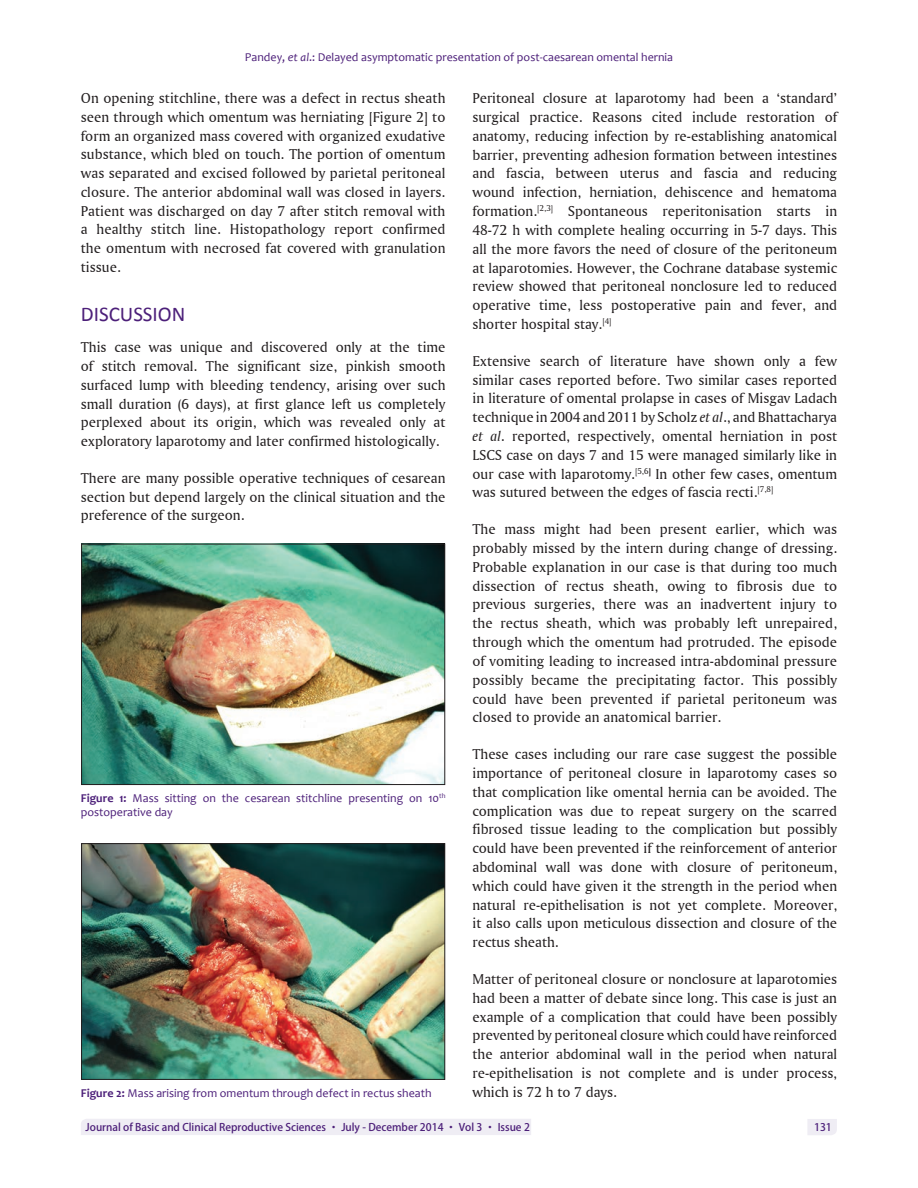
<style>
.page{position:relative;width:918px;height:1188px;background:#fff}
.page>*{position:absolute;margin:0;border:0;box-sizing:border-box;transform-origin:0 0}
.t1{font:21px "Calibri";color:#4c1f79}
.TX{font:15px/18.8px "Amerigo BT Roman A";color:#231f20;text-align:justify}
.FGC{font:12px/14.4px "Candara";color:#4c1f79}
.FOLIO_R{font:10.5px "Adobe Heiti Std";color:#4c1f79}
.s1{font-style:italic}
.s2{font-weight:700}
.s3{font-family:"Amerigo BT Italic A"}
</style>
<div class="page">
<div style="left:81px;top:1119px;width:450px;height:16px;background:#efedf4"></div>
<svg style="left:807px;top:1119px;width:30px;height:16px"></svg>
<img style="left:83px;top:546px;width:360px;height:237px">
<div style="left:81px;top:544px;width:364px;height:241px;border:1px solid #231f20"></div>
<img style="left:83px;top:845px;width:360px;height:233px">
<div style="left:81px;top:843px;width:364px;height:237px;border:1px solid #231f20"></div>
<p class="FGC" style="left:245px;top:50px;width:430px">Pandey, <span class="s1">et al</span>.: Delayed asymptomatic presentation of post‑caesarean omental hernia</p>
<p class="TX" style="left:81px;top:89px;width:366px">On opening stitchline, there was a defect in rectus sheath seen through which omentum was herniating [Figure 2] to form an organized mass covered with organized exudative substance, which bled on touch. The portion of omentum was separated and excised followed by parietal peritoneal closure. The anterior abdominal wall was closed in layers.<br>Patient was discharged on day 7 after stitch removal with a healthy stitch line. Histopathology report confirmed the omentum with necrosed fat covered with granulation tissue.</p>
<h1 class="t1" style="left:81px;top:301px;width:106px">DISCUSSION</h1>
<p class="TX" style="left:81px;top:338px;width:366px">This case was unique and discovered only at the time of stitch removal. The significant size, pinkish smooth surfaced lump with bleeding tendency, arising over such small duration (6 days), at first glance left us completely perplexed about its origin, which was revealed only at exploratory laparotomy and later confirmed histologically.</p>
<p class="TX" style="left:81px;top:468px;width:366px">There are many possible operative techniques of cesarean section but depend largely on the clinical situation and the preference of the surgeon.</p>
<p class="FGC" style="left:81px;top:791px;width:366px"><span class="s2">Figure 1:</span> Mass sitting on the cesarean stitchline presenting on 10<sup>th </sup>postoperative day</p>
<p class="FGC" style="left:81px;top:1086px;width:352px"><span class="s2">Figure 2:</span> Mass arising from omentum through defect in rectus sheath</p>
<p class="TX" style="left:472px;top:89px;width:366px">Peritoneal closure at laparotomy had been a ‘standard’ surgical practice. Reasons cited include restoration of anatomy, reducing infection by re‑establishing anatomical barrier, preventing adhesion formation between intestines and fascia, between uterus and fascia and reducing wound infection, herniation, dehiscence and hematoma formation.<sup>[2,3]</sup> Spontaneous reperitonisation starts in 48-72 h with complete healing occurring in 5-7 days. This all the more favors the need of closure of the peritoneum at laparotomies. However, the Cochrane database systemic review showed that peritoneal nonclosure led to reduced operative time, less postoperative pain and fever, and shorter hospital stay.<sup>[4]</sup></p>
<p class="TX" style="left:472px;top:351px;width:366px">Extensive search of literature have shown only a few similar cases reported before. Two similar cases reported in literature of omental prolapse in cases of Misgav Ladach technique in 2004 and 2011 by Scholz <span class="s3">et al</span>., and Bhattacharya <span class="s3">et al</span>. reported, respectively, omental herniation in post LSCS case on days 7 and 15 were managed similarly like in our case with laparotomy.<sup>[5,6</sup><sup>]</sup> In other few cases, omentum was sutured between the edges of fascia recti.<sup>[7,8]</sup></p>
<p class="TX" style="left:472px;top:520px;width:366px">The mass might had been present earlier, which was probably missed by the intern during change of dressing.<br>Probable explanation in our case is that during too much dissection of rectus sheath, owing to fibrosis due to previous surgeries, there was an inadvertent injury to the rectus sheath, which was probably left unrepaired, through which the omentum had protruded. The episode of vomiting leading to increased intra‑abdominal pressure possibly became the precipitating factor. This possibly could have been prevented if parietal peritoneum was closed to provide an anatomical barrier.</p>
<p class="TX" style="left:472px;top:744px;width:366px">These cases including our rare case suggest the possible importance of peritoneal closure in laparotomy cases so that complication like omental hernia can be avoided. The complication was due to repeat surgery on the scarred fibrosed tissue leading to the complication but possibly could have been prevented if the reinforcement of anterior abdominal wall was done with closure of peritoneum, which could have given it the strength in the period when natural re‑epithelisation is not yet complete. Moreover, it also calls upon meticulous dissection and closure of the rectus sheath.</p>
<p class="TX" style="left:472px;top:969px;width:366px">Matter of peritoneal closure or nonclosure at laparotomies had been a matter of debate since long. This case is just an example of a complication that could have been possibly prevented by peritoneal closure which could have reinforced the anterior abdominal wall in the period when natural re‑epithelisation is not complete and is under process, which is 72 h to 7 days.</p>
<p class="FOLIO_R" style="left:86px;top:1120px;width:446px">Journal of Basic and Clinical Reproductive Sciences · July - December 2014 · Vol 3 · Issue 2</p>
<p class="FOLIO_R" style="left:814px;top:1120px;width:19px">131</p>
</div>
